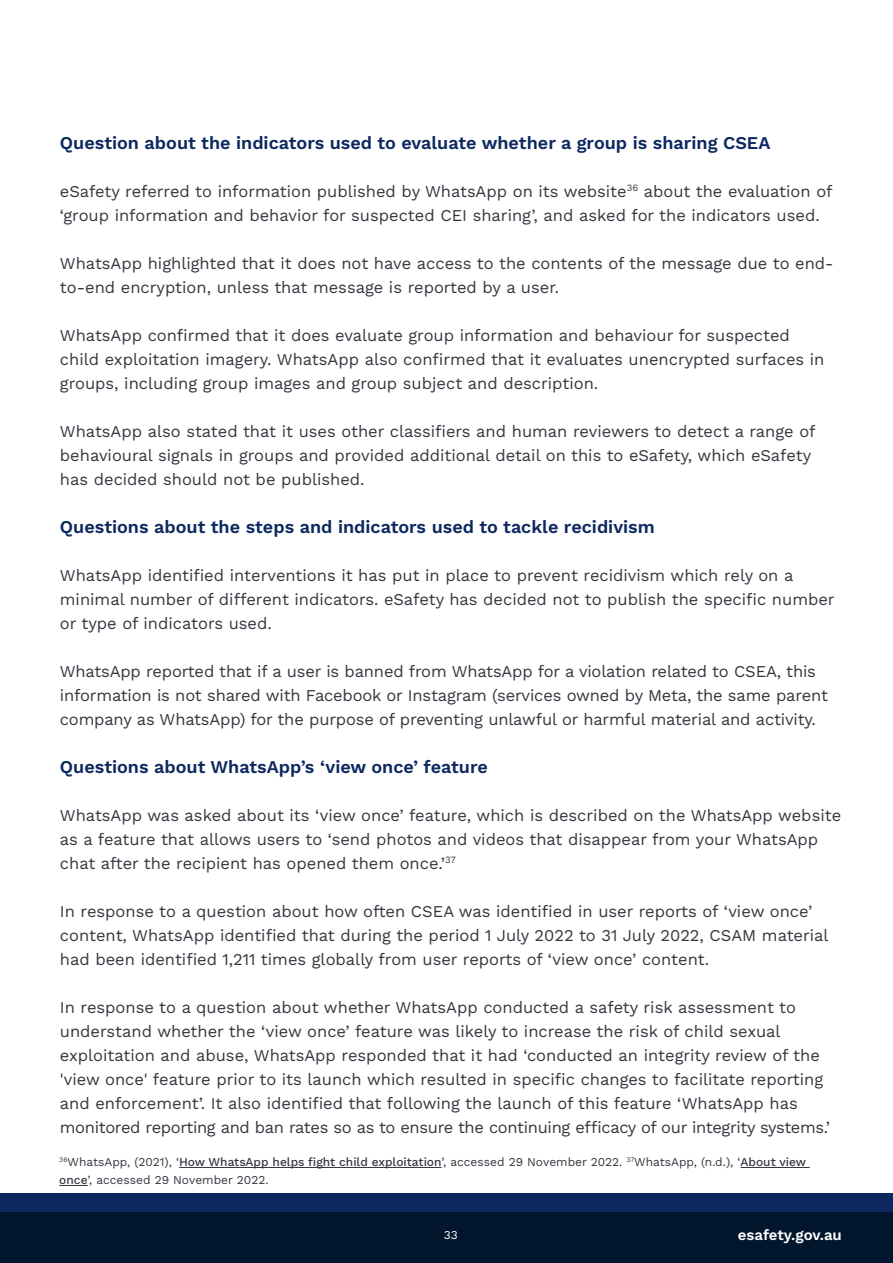
<style>
.page{position:relative;width:893px;height:1263px;background:#fff}
.page>*{position:absolute;margin:0;border:0;box-sizing:border-box;transform-origin:0 0}
.t1{font:600 18px "Work Sans";color:#0c285f}
.t2{font:16.5px/24px "Work Sans";color:#343740}
.t3{font:600 15px "Work Sans";color:#fff}
.t4{font:12px/18px "Work Sans";color:#343740}
.t5{font:12px "Work Sans";color:#fff}
.s1{font-weight:500}
</style>
<div class="page">
<div style="left:0;top:1193px;width:893px;height:20px;background:#0c285f"></div>
<div style="left:0;top:1212px;width:893px;height:51px;background:#02172e"></div>
<hr style="left:179px;top:1167px;width:263px;height:1px;background:#343740">
<hr style="left:740px;top:1167px;width:70px;height:1px;background:#343740">
<svg style="left:59px;top:1185px;width:29px;height:1px"></svg>
<p class="t1" style="left:60px;top:129px;width:712px">Question about the indicators used to evaluate whether a group is sharing CSEA</p>
<p class="t2" style="left:60px;top:178px;width:774px">eSafety referred to information published by WhatsApp on its website<sup>36</sup> about the evaluation of ‘group information and behavior for suspected CEI sharing’, and asked for the indicators used.</p>
<p class="t2" style="left:60px;top:250px;width:775px">WhatsApp highlighted that it does not have access to the contents of the message due to end&shy;to-end encryption, unless that message is reported by a user.</p>
<p class="t2" style="left:60px;top:322px;width:766px">WhatsApp confirmed that it does evaluate group information and behaviour for suspected child exploitation imagery. WhatsApp also confirmed that it evaluates unencrypted surfaces in groups, including group images and group subject and description.</p>
<p class="t2" style="left:60px;top:418px;width:757px">WhatsApp also stated that it uses other classifiers and human reviewers to detect a range of behavioural signals in groups and provided additional detail on this to eSafety, which eSafety has decided should not be published.</p>
<p class="t1" style="left:60px;top:513px;width:596px">Questions about the steps and indicators used to tackle recidivism</p>
<p class="t2" style="left:60px;top:562px;width:776px">WhatsApp identified interventions it has put in place to prevent recidivism which rely on a minimal number of different indicators. eSafety has decided not to publish the specific number or type of indicators used.</p>
<p class="t2" style="left:60px;top:658px;width:769px">WhatsApp reported that if a user is banned from WhatsApp for a violation related to CSEA, this information is not shared with Facebook or Instagram (services owned by Meta, the same parent company as WhatsApp) for the purpose of preventing unlawful or harmful material and activity.</p>
<p class="t1" style="left:60px;top:753px;width:429px">Questions about WhatsApp’s ‘view once’ feature</p>
<p class="t2" style="left:60px;top:802px;width:783px">WhatsApp was asked about its ‘view once’ feature, which is described on the WhatsApp website as a feature that allows users to ‘send photos and videos that disappear from your WhatsApp chat after the recipient has opened them once.’<sup>37</sup></p>
<p class="t2" style="left:60px;top:898px;width:770px">In response to a question about how often CSEA was identified in user reports of ‘view once’ content, WhatsApp identified that during the period 1 July 2022 to 31 July 2022, CSAM material had been identified 1,211 times globally from user reports of ‘view once’ content.</p>
<p class="t2" style="left:60px;top:994px;width:772px">In response to a question about whether WhatsApp conducted a safety risk assessment to understand whether the ‘view once’ feature was likely to increase the risk of child sexual exploitation and abuse, WhatsApp responded that it had ‘conducted an integrity review of the 'view once' feature prior to its launch which resulted in specific changes to facilitate reporting and enforcement’. It also identified that following the launch of this feature ‘WhatsApp has monitored reporting and ban rates so as to ensure the continuing efficacy of our integrity systems.’</p>
<p class="t4" style="left:59px;top:1153px;width:748px"><sup>36</sup>WhatsApp, (2021), ‘<span class="s1">How WhatsApp helps fight child exploitation</span>’, accessed 29 November 2022. <sup>37</sup>WhatsApp, (n.d.), ‘<span class="s1">About view once</span>’, accessed 29 November 2022.</p>
<p class="t5" style="left:444px;top:1225px;width:15px">33</p>
<p class="t3" style="left:738px;top:1224px;width:106px">esafety.gov.au</p>
</div>
